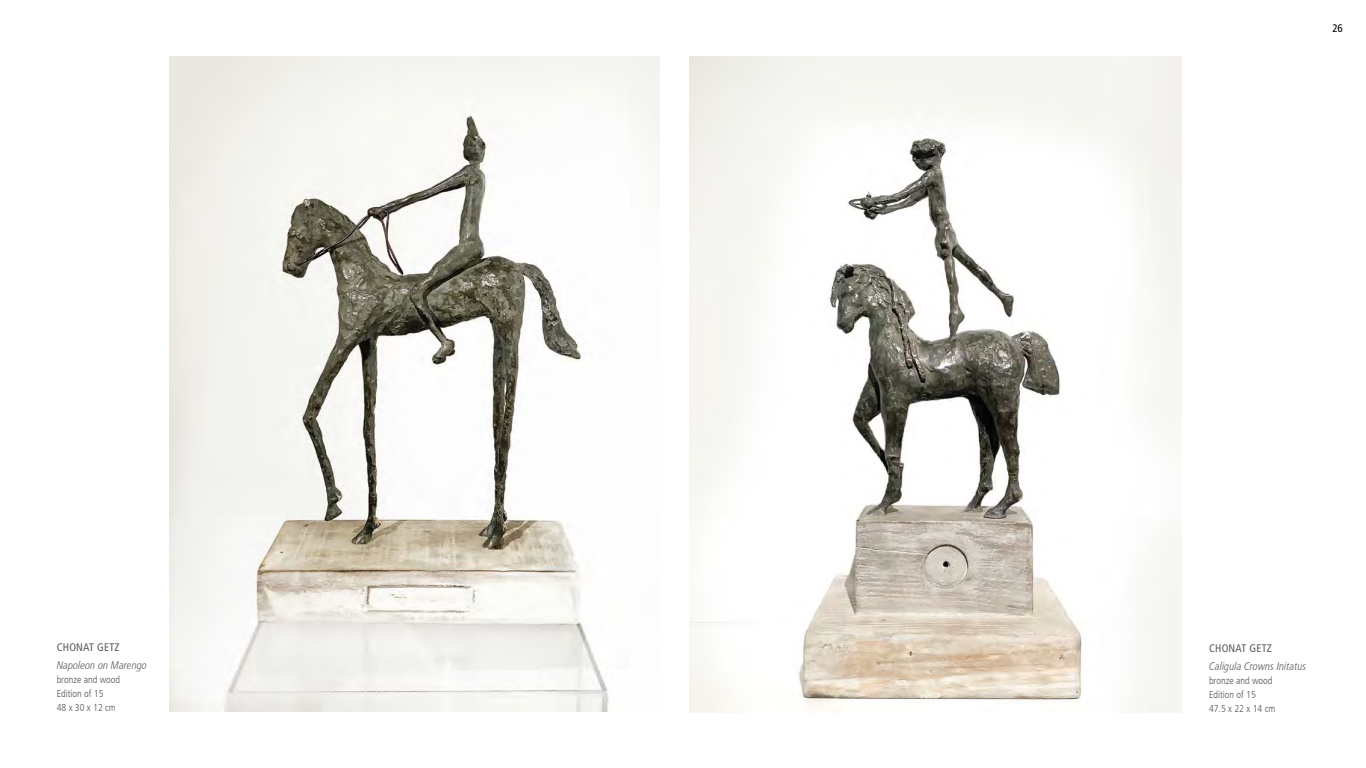
<style>
.page{position:relative;width:1366px;height:768px;background:#fff}
.page>*{position:absolute;margin:0;border:0;box-sizing:border-box;transform-origin:0 0}
.t1{font:italic 300 condensed 11px "Frutiger LT Com";color:#58595b}
.t2{font:condensed 11px "Frutiger LT Com";letter-spacing:.02em;color:#58595b}
.t3{font:condensed 11px "Frutiger LT Com";color:#000}
.t4{font:300 condensed 10px/14px "Frutiger LT Com";color:#58595b}
</style>
<div class="page">
<img style="left:169px;top:57px;width:491px;height:655px">
<img style="left:690px;top:57px;width:491px;height:655px">
<p class="t2" style="left:57px;top:641px;width:65px">CHONAT GETZ</p>
<p class="t1" style="left:57px;top:659px;width:92px">Napoleon on Marengo</p>
<p class="t4" style="left:57px;top:673px;width:65px">bronze and wood<br>Edition of 15<br>48 x 30 x 12 cm</p>
<p class="t3" style="left:1332px;top:22px;width:12px">26</p>
<p class="t2" style="left:1209px;top:642px;width:65px">CHONAT GETZ</p>
<p class="t1" style="left:1209px;top:660px;width:99px">Caligula Crowns Initatus</p>
<p class="t4" style="left:1209px;top:674px;width:68px">bronze and wood<br>Edition of 15<br>47.5 x 22 x 14 cm</p>
</div>
